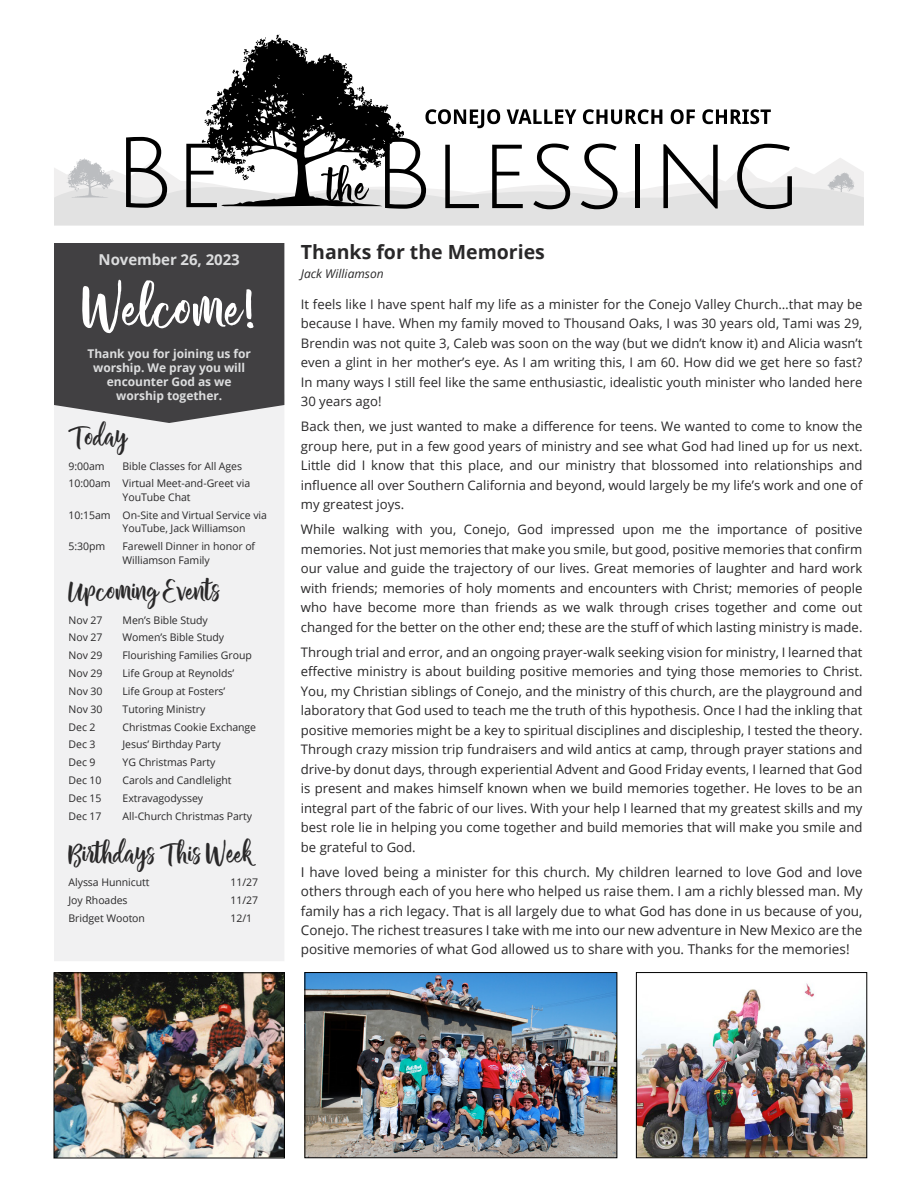
<style>
.page{position:relative;width:918px;height:1188px;background:#fff}
.page>*{position:absolute;margin:0;border:0;box-sizing:border-box;transform-origin:0 0}
.t1{font:60px "Chamelia Script";letter-spacing:-.005em;color:#fff}
.t2{font:30px "Chamelia Script";letter-spacing:-.005em;color:#292829}
.t3{font:700 19.5px "Open Sans";color:#292829}
.t4{font:700 15px "Open Sans";letter-spacing:-.005em;color:#dcddde}
.t5{font:13.5px/19.5px "Open Sans";color:#292829;text-align:justify}
.t6{font:13.2px/19.5px "Open Sans";color:#292829;text-align:justify}
.t7{font:700 12px/14.2px "Open Sans";letter-spacing:-.005em;color:#dcddde;text-align:center}
.t8{font:italic 12px "Open Sans";color:#292829}
.t9{font:10.5px/17.9px "Open Sans";letter-spacing:-.005em;color:#292829}
</style>
<div class="page">
<div style="left:54px;top:423px;width:230px;height:538px;background:#f1f1f2"></div>
<div style="left:54px;top:243px;width:230px;height:180px;background:#414042"></div>
<svg style="left:54px;top:34px;width:810px;height:192px"></svg>
<img style="left:56px;top:975px;width:227px;height:181px">
<div style="left:54px;top:973px;width:231px;height:185px;border:1px solid #000"></div>
<img style="left:307px;top:974px;width:308px;height:182px">
<div style="left:305px;top:972px;width:312px;height:186px;border:1px solid #000"></div>
<img style="left:638px;top:983px;width:227px;height:173px">
<div style="left:636px;top:972px;width:231px;height:186px;border:1px solid #000"></div>
<p class="t4" style="left:99px;top:249px;width:143px">November 26, 2023</p>
<h1 class="t1" style="left:82px;top:272px;width:175px">Welcome!</h1>
<p class="t7" style="left:88px;top:346px;width:165px">Thank you for joining us for worship. We pray you will encounter God as we worship together.</p>
<h2 class="t2" style="left:69px;top:419px;width:60px">Today</h2>
<p class="t9" style="left:69px;top:457px;width:38px">9:00am</p>
<p class="t9" style="left:69px;top:457px;width:183px;text-indent:54px">Bible Classes for All Ages<br>10:00am Virtual Meet-and-Greet via</p>
<p class="t9" style="left:69px;top:488px;width:200px;text-indent:54px">YouTube Chat<br>10:15am On-Site and Virtual Service via</p>
<p class="t9" style="left:123px;top:519px;width:124px">YouTube, Jack Williamson</p>
<p class="t9" style="left:69px;top:537px;width:38px">5:30pm</p>
<p class="t9" style="left:123px;top:539px;width:134px;line-height:13.5px">Farewell Dinner in honor of<br>Williamson Family</p>
<h2 class="t2" style="left:69px;top:573px;width:154px">Upcoming Events</h2>
<p class="t9" style="left:69px;top:611px;width:35px">Nov 27</p>
<p class="t9" style="left:123px;top:611px;width:87px">Men’s Bible Study</p>
<p class="t9" style="left:69px;top:628px;width:35px">Nov 27</p>
<p class="t9" style="left:123px;top:628px;width:103px">Women’s Bible Study</p>
<p class="t9" style="left:69px;top:646px;width:35px">Nov 29</p>
<p class="t9" style="left:123px;top:646px;width:131px">Flourishing Families Group</p>
<p class="t9" style="left:69px;top:664px;width:35px">Nov 29</p>
<p class="t9" style="left:123px;top:664px;width:113px">Life Group at Reynolds’</p>
<p class="t9" style="left:69px;top:682px;width:35px">Nov 30</p>
<p class="t9" style="left:123px;top:682px;width:104px">Life Group at Fosters’</p>
<p class="t9" style="left:69px;top:700px;width:35px">Nov 30</p>
<p class="t9" style="left:123px;top:700px;width:84px">Tutoring Ministry</p>
<p class="t9" style="left:69px;top:718px;width:29px">Dec 2</p>
<p class="t9" style="left:123px;top:718px;width:135px">Christmas Cookie Exchange</p>
<p class="t9" style="left:69px;top:735px;width:29px">Dec 3</p>
<p class="t9" style="left:123px;top:735px;width:100px">Jesus’ Birthday Party</p>
<p class="t9" style="left:69px;top:753px;width:29px">Dec 9</p>
<p class="t9" style="left:123px;top:753px;width:94px">YG Christmas Party</p>
<p class="t9" style="left:69px;top:771px;width:35px">Dec 10</p>
<p class="t9" style="left:123px;top:771px;width:110px">Carols and Candlelight</p>
<p class="t9" style="left:69px;top:789px;width:35px">Dec 15</p>
<p class="t9" style="left:123px;top:789px;width:82px">Extravagodyssey</p>
<p class="t9" style="left:69px;top:807px;width:35px">Dec 17</p>
<p class="t9" style="left:123px;top:807px;width:131px">All-Church Christmas Party</p>
<h2 class="t2" style="left:69px;top:836px;width:186px">Birthdays This Week</h2>
<p class="t9" style="left:69px;top:873px;width:82px">Alyssa Hunnicutt</p>
<p class="t9" style="left:231px;top:873px;width:29px">11/27</p>
<p class="t9" style="left:69px;top:891px;width:61px">Joy Rhoades</p>
<p class="t9" style="left:231px;top:891px;width:29px">11/27</p>
<p class="t9" style="left:69px;top:909px;width:78px">Bridget Wooton</p>
<p class="t9" style="left:231px;top:909px;width:23px">12/1</p>
<h3 class="t3" style="left:301px;top:238px;width:246px">Thanks for the Memories</h3>
<p class="t8" style="left:301px;top:265px;width:84px">Jack Williamson</p>
<p class="t6" style="left:301px;top:294px;width:563px">It feels like I have spent half my life as a minister for the Conejo Valley Church…that may be because I have. When my family moved to Thousand Oaks, I was 30 years old, Tami was 29, Brendin was not quite 3, Caleb was soon on the way (but we didn’t know it) and Alicia wasn’t even a glint in her mother’s eye. As I am writing this, I am 60. How did we get here so fast?<br>In many ways I still feel like the same enthusiastic, idealistic youth minister who landed here 30 years ago!</p>
<p class="t6" style="left:301px;top:416px;width:563px">Back then, we just wanted to make a difference for teens. We wanted to come to know the group here, put in a few good years of ministry and see what God had lined up for us next.<br>Little did I know that this place, and our ministry that blossomed into relationships and influence all over Southern California and beyond, would largely be my life’s work and one of my greatest joys.</p>
<p class="t6" style="left:301px;top:519px;width:563px">While walking with you, Conejo, God impressed upon me the importance of positive memories. Not just memories that make you smile, but good, positive memories that confirm our value and guide the trajectory of our lives. Great memories of laughter and hard work with friends; memories of holy moments and encounters with Christ; memories of people who have become more than friends as we walk through crises together and come out changed for the better on the other end; these are the stuff of which lasting ministry is made.</p>
<p class="t6" style="left:301px;top:642px;width:563px">Through trial and error, and an ongoing prayer-walk seeking vision for ministry, I learned that effective ministry is about building positive memories and tying those memories to Christ.<br>You, my Christian siblings of Conejo, and the ministry of this church, are the playground and laboratory that God used to teach me the truth of this hypothesis. Once I had the inkling that positive memories might be a key to spiritual disciplines and discipleship, I tested the theory.<br>Through crazy mission trip fundraisers and wild antics at camp, through prayer stations and drive-by donut days, through experiential Advent and Good Friday events, I learned that God is present and makes himself known when we build memories together. He loves to be an integral part of the fabric of our lives. With your help I learned that my greatest skills and my best role lie in helping you come together and build memories that will make you smile and be grateful to God.</p>
<p class="t5" style="left:301px;top:862px;width:563px">I have loved being a minister for this church. My children learned to love God and love others through each of you here who helped us raise them. I am a richly blessed man. My family has a rich legacy. That is all largely due to what God has done in us because of you, Conejo. The richest treasures I take with me into our new adventure in New Mexico are the positive memories of what God allowed us to share with you. Thanks for the memories!</p>
</div>
